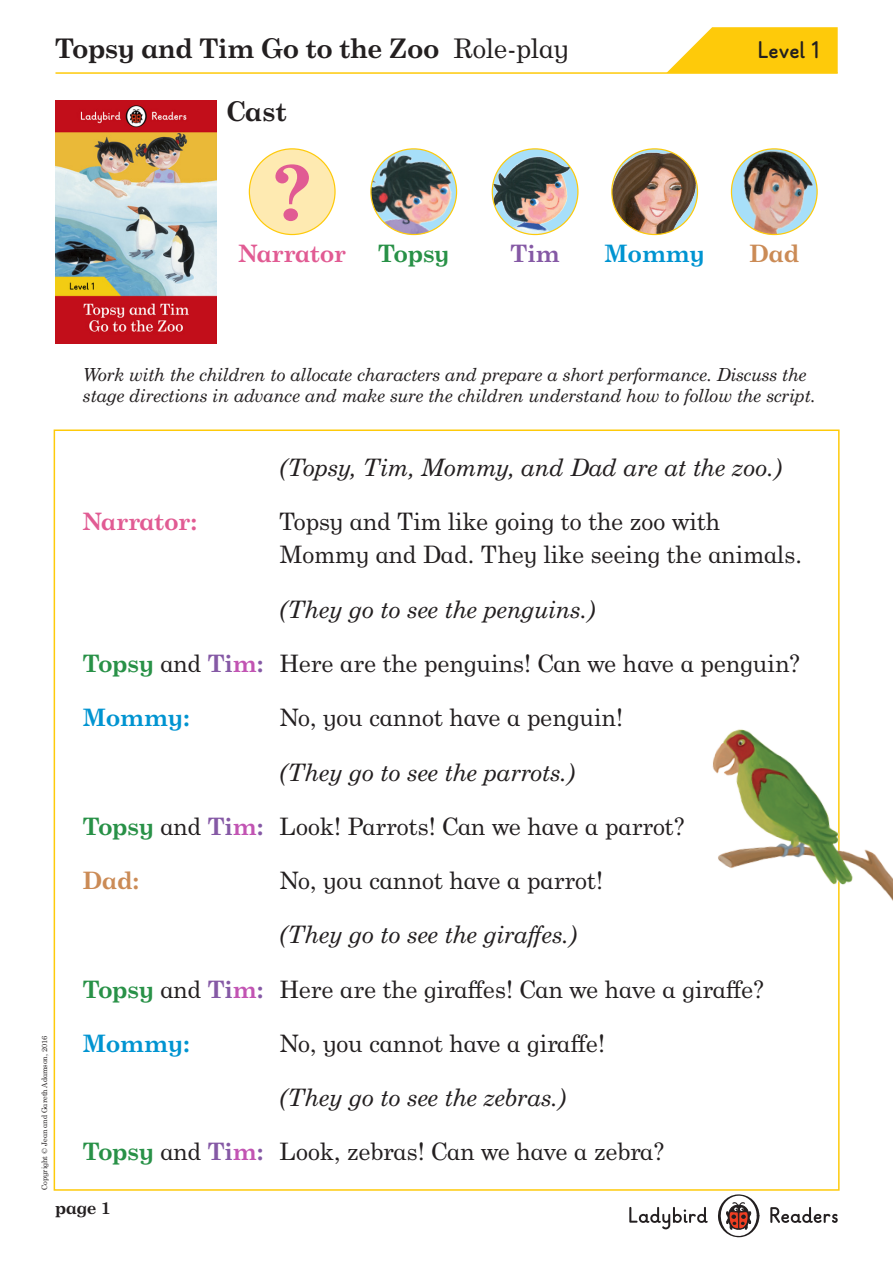
<style>
.page{position:relative;width:893px;height:1263px;background:#fff}
.page>*{position:absolute;margin:0;border:0;box-sizing:border-box;transform-origin:0 0}
.ACTIVITY_TEXT{font:700 75px "Century Schlbk Penguin Inf";color:#e15b93;scale:1.15 1}
.ACTIVITY_TEXT-2{font:700 27px "Century Schlbk Penguin Inf";color:#231f20}
.ACTIVITY_TEXT-3{font:24px/33px "Century Schlbk Penguin Inf";letter-spacing:.005em;color:#231f20}
.ACTIVITY_TEXT-4{font:italic 24px "Century Schlbk Penguin Inf";letter-spacing:.005em;color:#231f20}
.ACTIVITY_TEXT-5{font:700 24px "Century Schlbk Penguin Inf";letter-spacing:.005em;color:#e15b93}
.ACTIVITY_TEXT-6{font:700 24px "Century Schlbk Penguin Inf";letter-spacing:.005em;color:#0094d1}
.ACTIVITY_TEXT-7{font:700 24px "Century Schlbk Penguin Inf";letter-spacing:.005em;color:#cb8b56}
.t1{font:700 24px "Ladybird Learning";color:#231f20}
.ACTIVITY_TEXT-8{font:700 24px "Century Schlbk Penguin Inf";letter-spacing:-.005em;color:#289147}
.ACTIVITY_TEXT-9{font:700 24px "Century Schlbk Penguin Inf";color:#8559a5}
.t2{font:italic 18px/21px "Century Schlbk Penguin Inf";letter-spacing:.005em;color:#231f20}
.t3{font:700 17.25px "Century Schlbk Penguin Inf";color:#231f20}
.t4{font:7.5px "Century Schlbk Penguin Inf";color:#231f20}
.s1{font-weight:400}
.s2{font-weight:700;color:#289147}
.s3{font-weight:700;color:#8559a5}
.s4{font-weight:700;color:#c254b3}
</style>
<div class="page">
<svg style="left:718px;top:1194px;width:41px;height:44px"></svg>
<svg style="left:629px;top:1207px;width:79px;height:22px"></svg>
<svg style="left:770px;top:1207px;width:68px;height:16px"></svg>
<svg style="left:667px;top:27px;width:171px;height:45px;background:#fed12c"></svg>
<hr style="left:55px;top:72px;width:783px;height:2px;background:#feca0a">
<img style="left:55px;top:101px;width:162px;height:242px">
<img style="left:731px;top:149px;width:86px;height:85px;border-radius:43px">
<img style="left:371px;top:149px;width:86px;height:85px">
<img style="left:612px;top:149px;width:85px;height:85px;border-radius:43px">
<img style="left:492px;top:149px;width:86px;height:85px;border-radius:43px">
<div style="left:249px;top:149px;width:86px;height:85px;background:#feeab1;border-radius:50%"></div>
<img style="left:712px;top:713px;width:181px;height:206px">
<p class="ACTIVITY_TEXT-2" style="left:55px;top:31px;width:515px">Topsy and Tim Go to the Zoo <span class="s1">Role-play</span></p>
<p class="ACTIVITY_TEXT-2" style="left:227px;top:95px;width:61px">Cast</p>
<p class="ACTIVITY_TEXT" style="left:272px;top:148px;width:36px">?</p>
<p class="t1" style="left:758px;top:36px;width:64px">Level 1</p>
<p class="ACTIVITY_TEXT-5" style="left:238px;top:239px;width:109px">Narrator</p>
<p class="ACTIVITY_TEXT-8" style="left:378px;top:239px;width:73px">Topsy</p>
<p class="ACTIVITY_TEXT-9" style="left:511px;top:239px;width:50px">Tim</p>
<p class="ACTIVITY_TEXT-6" style="left:605px;top:239px;width:102px">Mommy</p>
<p class="ACTIVITY_TEXT-7" style="left:749px;top:239px;width:51px">Dad</p>
<p class="t2" style="left:83px;top:364px;width:734px">Work with the children to allocate characters and prepare a short performance. Discuss the stage directions in advance and make sure the children understand how to follow the script.</p>
<p class="t4" style="left:40px;top:1190px;width:156px;rotate:-90deg">Copyright © Jean and Gareth Adamson, 2016</p>
<p class="ACTIVITY_TEXT-4" style="left:279px;top:453px;width:504px">(Topsy, Tim, Mommy, and Dad are at the zoo.)</p>
<p class="ACTIVITY_TEXT-5" style="left:83px;top:507px;width:116px">Narrator:</p>
<p class="ACTIVITY_TEXT-3" style="left:279px;top:505px;width:524px">Topsy and Tim like going to the zoo with<br>Mommy and Dad. They like seeing the animals.</p>
<p class="ACTIVITY_TEXT-4" style="left:279px;top:594px;width:317px">(They go to see the penguins.)</p>
<p class="ACTIVITY_TEXT-3" style="left:83px;top:646px;width:719px"><span class="s2">Topsy</span> and <span class="s3">Ti</span><span class="s4">m</span><span class="s3">:</span> Here are the penguins! Can we have a penguin?</p>
<p class="ACTIVITY_TEXT-6" style="left:83px;top:703px;width:109px">Mommy:</p>
<p class="ACTIVITY_TEXT-3" style="left:279px;top:700px;width:345px">No, you cannot have a penguin!</p>
<p class="ACTIVITY_TEXT-4" style="left:279px;top:757px;width:297px">(They go to see the parrots.)</p>
<p class="ACTIVITY_TEXT-3" style="left:83px;top:809px;width:603px"><span class="s2">Topsy</span> and <span class="s3">Ti</span><span class="s4">m</span><span class="s3">:</span> Look! Parrots! Can we have a parrot?</p>
<p class="ACTIVITY_TEXT-7" style="left:83px;top:866px;width:58px">Dad:</p>
<p class="ACTIVITY_TEXT-3" style="left:279px;top:863px;width:325px">No, you cannot have a parrot!</p>
<p class="ACTIVITY_TEXT-4" style="left:279px;top:920px;width:299px">(They go to see the giraffes.)</p>
<p class="ACTIVITY_TEXT-3" style="left:83px;top:972px;width:683px"><span class="s2">Topsy</span> and <span class="s3">Ti</span><span class="s4">m</span><span class="s3">:</span> Here are the giraffes! Can we have a giraffe?</p>
<p class="ACTIVITY_TEXT-6" style="left:83px;top:1029px;width:109px">Mommy:</p>
<p class="ACTIVITY_TEXT-3" style="left:279px;top:1026px;width:327px">No, you cannot have a giraffe!</p>
<p class="ACTIVITY_TEXT-4" style="left:279px;top:1083px;width:288px">(They go to see the zebras.)</p>
<p class="ACTIVITY_TEXT-3" style="left:83px;top:1135px;width:583px"><span class="s2">Topsy</span> and <span class="s3">Ti</span><span class="s4">m</span><span class="s3">:</span> Look, zebras! Can we have a zebra?</p>
<p class="t3" style="left:55px;top:1197px;width:57px">page 1</p>
</div>
